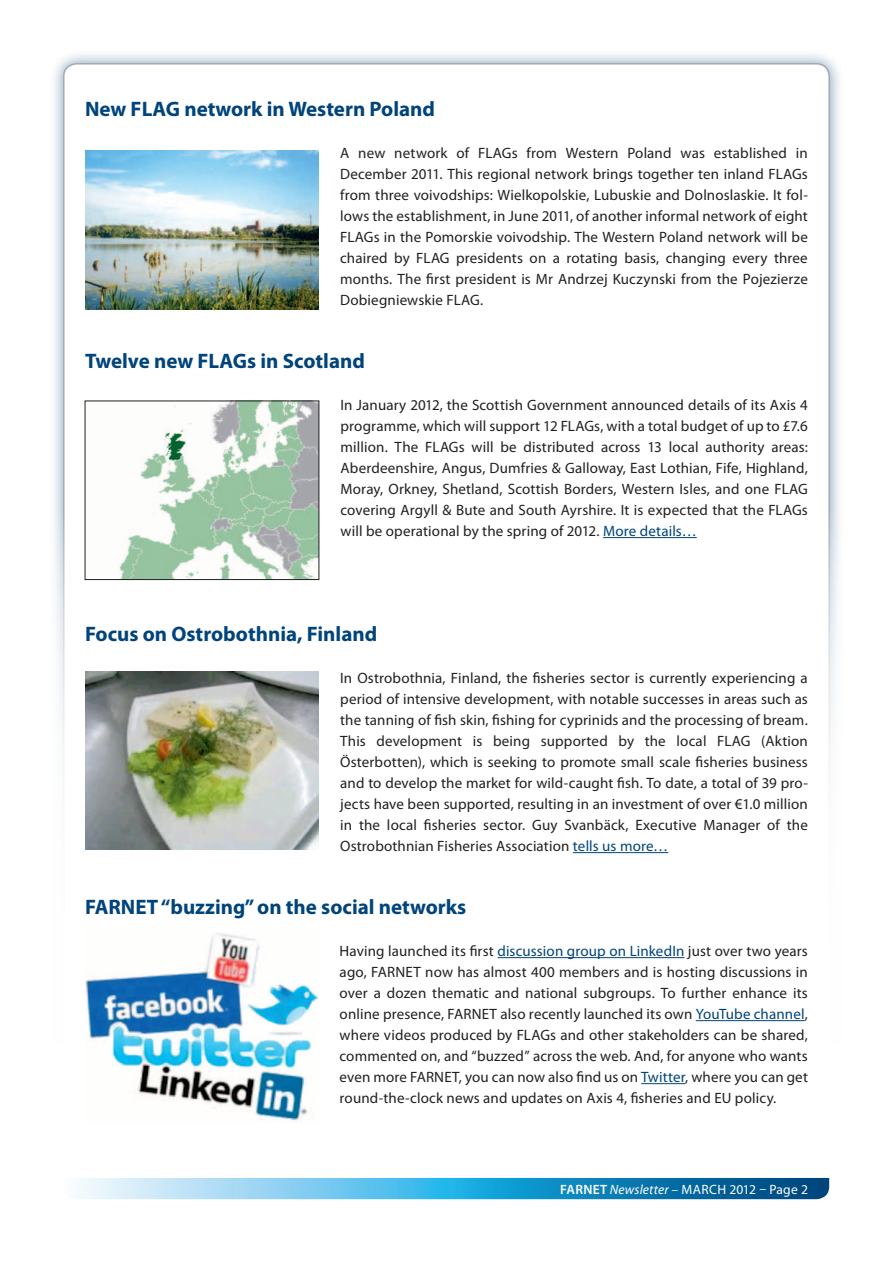
<style>
.page{position:relative;width:893px;height:1263px;background:#fff}
.page>*{position:absolute;margin:0;border:0;box-sizing:border-box;transform-origin:0 0}
.t1{font:700 21px "Myriad Pro";color:#00447b}
.t2{font:15px/21px "Myriad Pro";letter-spacing:.01em;color:#231f20;text-align:justify}
.t3{font:13.5px "Myriad Pro";letter-spacing:.015em;color:#fff}
.s1{color:#00447b}
.s2{font-weight:600}
.s3{font-style:italic}
</style>
<div class="page">
<div style="left:49px;top:49px;width:795px;height:1165px;background:#00447b;opacity:.5"></div>
<div style="left:64px;top:64px;width:765px;height:1135px;background:#fff;border-radius:13px"></div>
<div style="left:0;top:510px;width:893px;height:753px;background:#fff"></div>
<svg style="left:79px;top:1178px;width:750px;height:21px;background:#4da6d0"></svg>
<hr style="left:603px;top:537px;width:94px;height:1px;background:#00447b">
<hr style="left:573px;top:852px;width:95px;height:1px;background:#00447b">
<hr style="left:498px;top:957px;width:187px;height:1px;background:#00447b">
<hr style="left:696px;top:1020px;width:109px;height:1px;background:#00447b">
<hr style="left:641px;top:1083px;width:44px;height:1px;background:#00447b">
<img style="left:119px;top:403px;width:198px;height:175px">
<div style="left:85px;top:401px;width:234px;height:179px;border:1px solid #231f20"></div>
<img style="left:85px;top:671px;width:234px;height:179px">
<img style="left:85px;top:150px;width:234px;height:159px">
<img style="left:85px;top:933px;width:233px;height:188px">
<h1 class="t1" style="left:85px;top:95px;width:352px">New FLAG network in Western Poland</h1>
<p class="t2" style="left:340px;top:142px;width:469px">A new network of FLAGs from Western Poland was established in December 2011. This regional network brings together ten inland FLAGs from three voivodships: Wielkopolskie, Lubuskie and Dolnoslaskie. It fol&shy;lows the establishment, in June 2011, of another informal network of eight FLAGs in the Pomorskie voivodship. The Western Poland network will be chaired by FLAG presidents on a rotating basis, changing every three months. The first president is Mr Andrzej Kuczynski from the Pojezierze Dobiegniewskie FLAG.</p>
<h1 class="t1" style="left:85px;top:347px;width:281px">Twelve new FLAGs in Scotland</h1>
<p class="t2" style="left:341px;top:394px;width:469px">In January 2012, the Scottish Government announced details of its Axis 4 programme, which will support 12 FLAGs, with a total budget of up to £7.6 million. The FLAGs will be distributed across 13 local authority areas:<br>Aberdeenshire, Angus, Dumfries &amp; Galloway, East Lothian, Fife, Highland, Moray, Orkney, Shetland, Scottish Borders, Western Isles, and one FLAG covering Argyll &amp; Bute and South Ayrshire. It is expected that the FLAGs will be operational by the spring of 2012. <span class="s1">More details…</span></p>
<h1 class="t1" style="left:85px;top:620px;width:294px">Focus on Ostrobothnia, Finland</h1>
<p class="t2" style="left:340px;top:667px;width:469px">In Ostrobothnia, Finland, the fisheries sector is currently experiencing a period of intensive development, with notable successes in areas such as the tanning of fish skin, fishing for cyprinids and the processing of bream.<br>This development is being supported by the local FLAG (Aktion Österbotten), which is seeking to promote small scale fisheries business and to develop the market for wild-caught fish. To date, a total of 39 pro&shy;jects have been supported, resulting in an investment of over €1.0 million in the local fisheries sector. Guy Svanbäck, Executive Manager of the Ostrobothnian Fisheries Association <span class="s1">tells us more…</span></p>
<h1 class="t1" style="left:85px;top:893px;width:383px">FARNET “buzzing” on the social networks</h1>
<p class="t2" style="left:340px;top:940px;width:470px">Having launched its first <span class="s1">discussion group on LinkedIn</span> just over two years ago, FARNET now has almost 400 members and is hosting discussions in over a dozen thematic and national subgroups. To further enhance its online presence, FARNET also recently launched its own <span class="s1">YouTube channel</span>, where videos produced by FLAGs and other stakeholders can be shared, commented on, and “buzzed” across the web. And, for anyone who wants even more FARNET, you can now also find us on <span class="s1">Twitter</span>, where you can get round-the-clock news and updates on Axis 4, fisheries and EU policy.</p>
<p class="t3" style="left:560px;top:1181px;width:249px"><span class="s2">FARNET</span> <span class="s3">Newsletter</span> – MARCH 2012 – Page 2</p>
</div>
